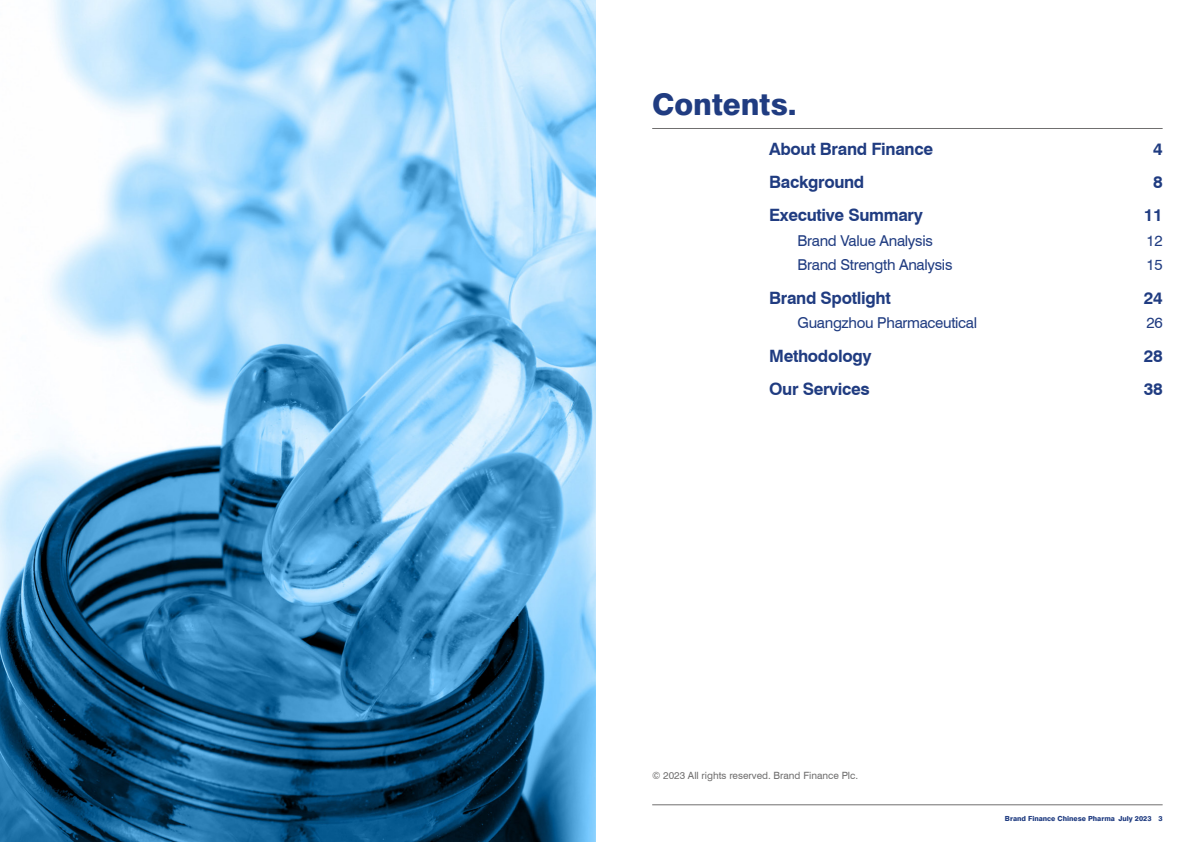
<style>
.page{position:relative;width:1191px;height:842px;background:#fff}
.page>*{position:absolute;margin:0;border:0;box-sizing:border-box;transform-origin:0 0}
.t1{font:800 30px "Swiss 721 BT";color:#203c81}
.t2{font:700 17px "Swiss 721 BT";letter-spacing:-.02em;color:#203c81}
.t3{font:15px "Swiss 721 BT";letter-spacing:-.02em;color:#203c81}
.t4{font:10px "Swiss 721 BT";color:#706f6f}
.t5{font:800 7px "Swiss 721 BT";color:#203c81}
</style>
<div class="page">
<hr style="left:652px;top:804px;width:510px;height:1px;background:#706f6f">
<hr style="left:652px;top:128px;width:510px;height:1px;background:#706f6f">
<img style="left:0;top:0;width:595px;height:842px">
<h1 class="t1" style="left:652px;top:86px;width:146px">Contents.</h1>
<p class="t2" style="left:769px;top:138px;width:165px">About Brand Finance</p>
<p class="t2" style="left:1153px;top:138px;width:11px">4</p>
<p class="t2" style="left:769px;top:172px;width:97px">Background</p>
<p class="t2" style="left:1153px;top:172px;width:11px">8</p>
<p class="t2" style="left:769px;top:205px;width:155px">Executive Summary</p>
<p class="t2" style="left:1143px;top:205px;width:20px">11</p>
<p class="t3" style="left:797px;top:231px;width:137px">Brand Value Analysis</p>
<p class="t3" style="left:1146px;top:231px;width:18px">12</p>
<p class="t3" style="left:797px;top:256px;width:156px">Brand Strength Analysis</p>
<p class="t3" style="left:1146px;top:256px;width:18px">15</p>
<p class="t2" style="left:769px;top:287px;width:123px">Brand Spotlight</p>
<p class="t2" style="left:1143px;top:287px;width:20px">24</p>
<p class="t3" style="left:797px;top:314px;width:181px">Guangzhou Pharmaceutical</p>
<p class="t3" style="left:1146px;top:314px;width:18px">26</p>
<p class="t2" style="left:769px;top:345px;width:104px">Methodology</p>
<p class="t2" style="left:1143px;top:345px;width:20px">28</p>
<p class="t2" style="left:769px;top:378px;width:102px">Our Services</p>
<p class="t2" style="left:1143px;top:378px;width:20px">38</p>
<p class="t4" style="left:652px;top:769px;width:207px">© 2023 All rights reserved. Brand Finance Plc.</p>
<p class="t5" style="left:1005px;top:814px;width:159px">Brand Finance Chinese Pharma July 2023 3</p>
</div>
